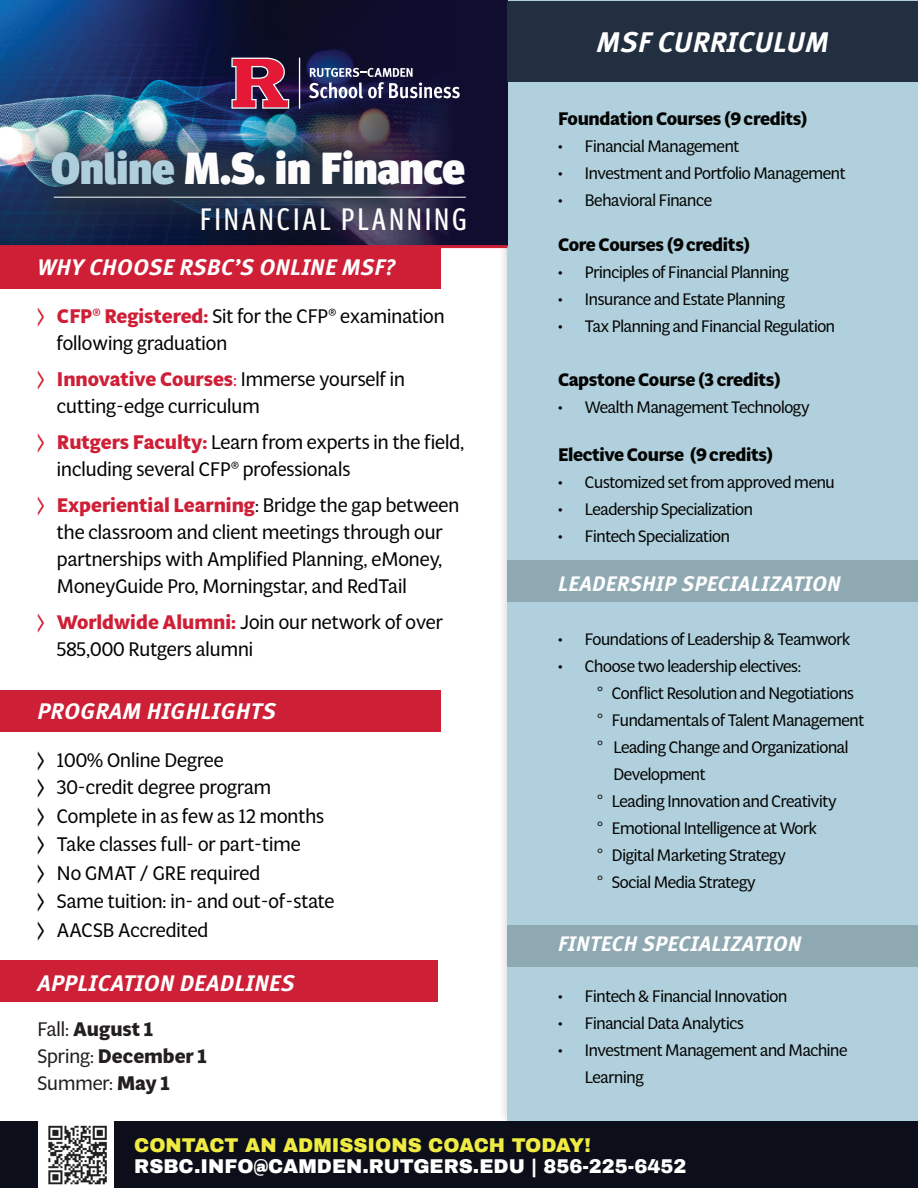
<style>
.page{position:relative;width:918px;height:1188px;background:#fff}
.page>*{position:absolute;margin:0;border:0;box-sizing:border-box;transform-origin:0 0}
.t1{font:900 45px "Meta Headline Pro";color:#fff}
.t2{font:31.05px "Meta Headline Pro Comp";letter-spacing:.11em;color:#fff}
.t3{font:italic 700 28.35px "Meta Correspondence Pro";letter-spacing:.01em;color:#fff}
.t4{font:italic 700 22.5px "Meta Correspondence Pro";letter-spacing:.01em;color:#fff}
.t5{font:italic 700 21px "Meta Correspondence Pro";letter-spacing:.01em;color:#fff}
.t6{font:19.5px/27px "Multi Display";color:#040503}
.t7{font:900 19.5px "Archivo";color:#fff}
.t8{font:700 19.5px/27px "Multi Display";color:#231f20}
.t9{font:900 19.5px "Archivo";color:#f0eb43}
.t10{font:700 18px "Multi Display";letter-spacing:-.02em;color:#040503}
.t11{font:16.5px/27px "Multi Display";letter-spacing:-.02em;color:#040503}
.s1{color:#b1d0dd}
.s2{font-family:"Oswald";color:#cf1f37}
.s3{font-weight:700;color:#cf1f37}
.s4{color:#cf1f37}
.s5{font-family:"Oswald"}
.s6{font-weight:400}
.s7{font-family:"Benton Sans"}
</style>
<div class="page">
<div style="left:0;top:248px;width:440px;height:41px;background:#cf1f37"></div>
<div style="left:0;top:690px;width:440px;height:41px;background:#cd1f36"></div>
<div style="left:0;top:961px;width:438px;height:41px;background:#cd1f36"></div>
<div style="left:498px;top:0;width:22px;height:1126px;background:#231f20;opacity:.24"></div>
<div style="left:507px;top:0;width:411px;height:1121px;background:#b1d0dd"></div>
<div style="left:507px;top:561px;width:411px;height:41px;background:#8fa9b3"></div>
<div style="left:507px;top:926px;width:411px;height:41px;background:#8fa9b3"></div>
<img style="left:0;top:0;width:505px;height:245px">
<img style="left:20px;top:115px;width:410px;height:130px">
<svg style="left:231px;top:58px;width:58px;height:51px;background:#ac3653"></svg>
<hr style="left:299px;top:58px;width:1px;height:51px;background:#fff">
<svg style="left:309px;top:68px;width:151px;height:30px"></svg>
<hr style="left:54px;top:197px;width:412px;height:1px;background:#fff">
<div style="left:507px;top:1px;width:411px;height:81px;background:#222f40"></div>
<div style="left:0;top:1121px;width:918px;height:67px;background:#0c0f19"></div>
<div style="left:38px;top:1109px;width:76px;height:79px;background:#fff"></div>
<img style="left:48px;top:1125px;width:59px;height:60px">
<hr style="left:0;top:245px;width:507px;height:3px;background:#cf1f37">
<h1 class="t1" style="left:51px;top:132px;width:415px"><span class="s1">Online</span> M.S. in Finance</h1>
<h2 class="t2" style="left:200px;top:197px;width:268px">FINANCIAL PLANNING</h2>
<h3 class="t4" style="left:38px;top:250px;width:359px">WHY CHOOSE RSBC’S ONLINE MSF?</h3>
<p class="t6" style="left:57px;top:302px;width:389px;text-indent:-20px"><span class="s2">⟩</span> <span class="s3">CFP® Registered:</span> Sit for the CFP® examination following graduation</p>
<p class="t6" style="left:57px;top:365px;width:350px;text-indent:-20px"><span class="s2">⟩</span> <span class="s3">Innovative Courses</span><span class="s4">:</span> Immerse yourself in cutting-edge curriculum</p>
<p class="t6" style="left:57px;top:428px;width:409px;text-indent:-20px"><span class="s2">⟩</span> <span class="s3">Rutgers Faculty:</span> Learn from experts in the field, including several CFP® professionals</p>
<p class="t6" style="left:57px;top:491px;width:404px;text-indent:-20px"><span class="s2">⟩</span> <span class="s3">Experiential Learning</span>: Bridge the gap between the classroom and client meetings through our partnerships with Amplified Planning, eMoney, MoneyGuide Pro, Morningstar, and RedTail</p>
<p class="t6" style="left:57px;top:608px;width:387px;text-indent:-20px"><span class="s2">⟩</span> <span class="s3">Worldwide Alumni:</span> Join our network of over<br>585,000 Rutgers alumni</p>
<h3 class="t4" style="left:38px;top:694px;width:240px">PROGRAM HIGHLIGHTS</h3>
<p class="t6" style="left:37px;top:745px;width:299px;line-height:28.2px"><span class="s5">⟩</span> 100% Online Degree<br><span class="s5">⟩</span> 30-credit degree program<br><span class="s5">⟩</span> Complete in as few as 12 months <span class="s5">⟩</span> Take classes full- or part-time<br><span class="s5">⟩</span> No GMAT / GRE required<br><span class="s5">⟩</span> Same tuition: in- and out-of-state <span class="s5">⟩</span> AACSB Accredited</p>
<h3 class="t4" style="left:38px;top:965px;width:259px">APPLICATION DEADLINES</h3>
<p class="t8" style="left:37px;top:1015px;width:171px"><span class="s6">Fall:</span> August 1<br><span class="s6">Spring:</span> December 1<br><span class="s6">Summer:</span> May 1</p>
<h3 class="t3" style="left:596px;top:20px;width:234px">MSF CURRICULUM</h3>
<p class="t10" style="left:558px;top:106px;width:251px">Foundation Courses (9 credits)</p>
<p class="t11" style="left:558px;top:132px;width:183px">• Financial Management</p>
<p class="t11" style="left:558px;top:159px;width:289px">• Investment and Portfolio Management</p>
<p class="t11" style="left:558px;top:186px;width:156px">• Behavioral Finance</p>
<p class="t10" style="left:558px;top:232px;width:194px">Core Courses (9 credits)</p>
<p class="t11" style="left:558px;top:258px;width:233px">• Principles of Financial Planning</p>
<p class="t11" style="left:558px;top:285px;width:229px">• Insurance and Estate Planning</p>
<p class="t11" style="left:558px;top:312px;width:279px">• Tax Planning and Financial Regulation</p>
<p class="t10" style="left:558px;top:367px;width:224px">Capstone Course (3 credits)</p>
<p class="t11" style="left:558px;top:393px;width:253px">• Wealth Management Technology</p>
<p class="t10" style="left:558px;top:442px;width:217px">Elective Course (9 credits)</p>
<p class="t11" style="left:558px;top:468px;width:278px">• Customized set from approved menu</p>
<p class="t11" style="left:558px;top:495px;width:196px">• Leadership Specialization</p>
<p class="t11" style="left:558px;top:522px;width:173px">• Fintech Specialization</p>
<p class="t5" style="left:558px;top:568px;width:284px">LEADERSHIP SPECIALIZATION</p>
<p class="t11" style="left:558px;top:625px;width:294px">• Foundations of Leadership &amp; Teamwork</p>
<p class="t11" style="left:558px;top:652px;width:245px">• Choose two leadership electives:</p>
<p class="t11" style="left:597px;top:679px;width:259px"><span class="s7">°</span> Conflict Resolution and Negotiations</p>
<p class="t11" style="left:597px;top:706px;width:269px"><span class="s7">°</span> Fundamentals of Talent Management</p>
<p class="t11" style="left:597px;top:733px;width:253px"><span class="s7">°</span> Leading Change and Organizational</p>
<p class="t11" style="left:613px;top:760px;width:94px">Development</p>
<p class="t11" style="left:597px;top:787px;width:241px"><span class="s7">°</span> Leading Innovation and Creativity</p>
<p class="t11" style="left:597px;top:814px;width:222px"><span class="s7">°</span> Emotional Intelligence at Work</p>
<p class="t11" style="left:597px;top:841px;width:191px"><span class="s7">°</span> Digital Marketing Strategy</p>
<p class="t11" style="left:597px;top:868px;width:160px"><span class="s7">°</span> Social Media Strategy</p>
<p class="t5" style="left:558px;top:928px;width:245px">FINTECH SPECIALIZATION</p>
<p class="t11" style="left:558px;top:982px;width:231px">• Fintech &amp; Financial Innovation</p>
<p class="t11" style="left:558px;top:1009px;width:188px">• Financial Data Analytics</p>
<p class="t11" style="left:585px;top:1036px;width:264px;text-indent:-27px">• Investment Management and Machine<br>Learning</p>
<p class="t9" style="left:134px;top:1133px;width:458px">CONTACT AN ADMISSIONS COACH TODAY!</p>
<p class="t7" style="left:134px;top:1154px;width:554px">RSBC.INFO@CAMDEN.RUTGERS.EDU | 856-225-6452</p>
</div>
